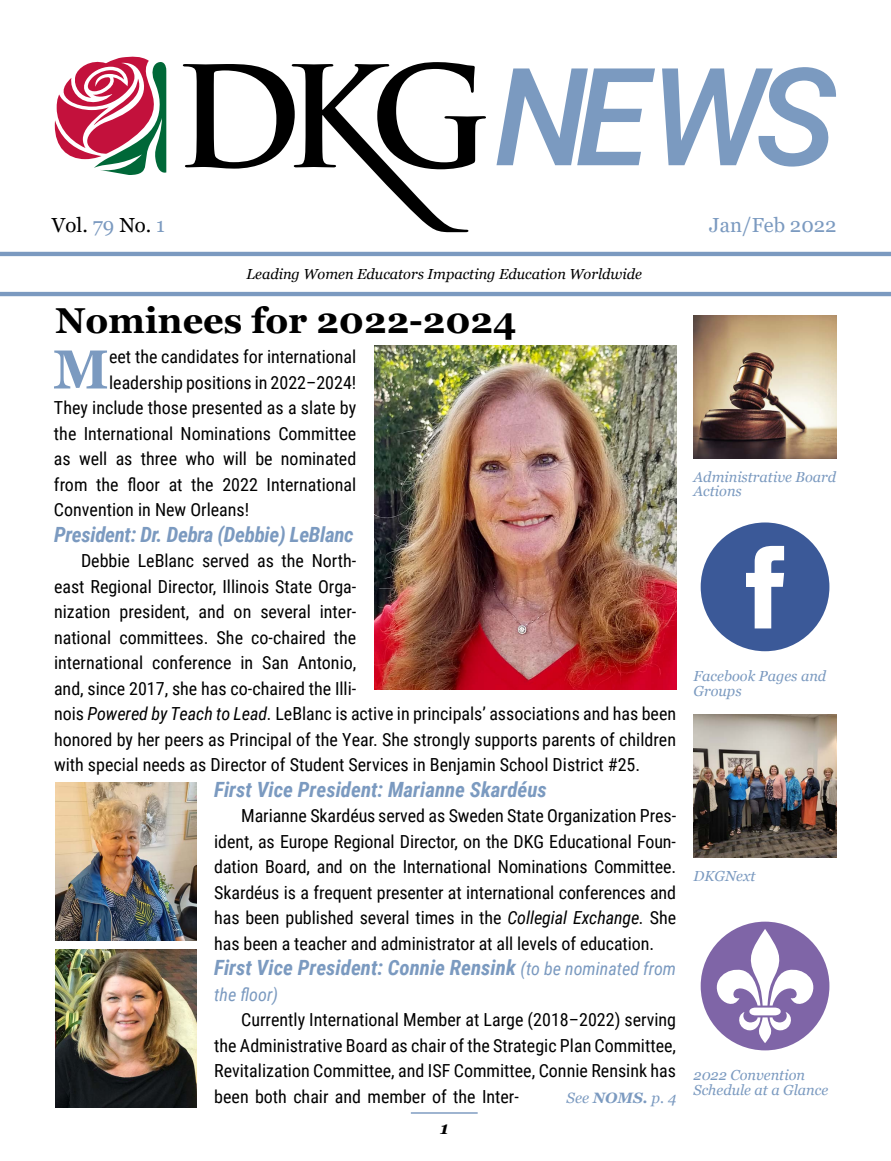
<style>
.page{position:relative;width:891px;height:1161px;background:#fff}
.page>*{position:absolute;margin:0;border:0;box-sizing:border-box;transform-origin:0 0}
.t1{font:italic 500 136.05px "Roboto";color:#7b9ac0}
.t2{font:700 54.75px "Georgia";color:#7b9ac0}
.t3{font:700 36px "Georgia";color:#000}
.t4{font:italic 700 21px "Roboto Condensed";color:#7b9ac0}
.t5{font:20.4px "Georgia";color:#7b9ac0}
.t6{font:20.4px "Georgia";color:#000}
.t7{font:18px/25.5px "Roboto Condensed";color:#000;text-align:justify}
.t8{font:italic 18px "Roboto Condensed";color:#7b9ac0}
.t9{font:italic 700 17.4px "Georgia";color:#000}
.t10{font:italic 15px "Georgia";color:#7b9ac0}
.t11{font:italic 14.55px/14.5px "Georgia";color:#7b9ac0}
.t12{font:italic 14.55px "Georgia";color:#000}
.s1{color:#7b9ac0}
.s2{font-style:italic}
.s3{font-weight:400;font-size:18px}
.s4{font-weight:700}
</style>
<div class="page">
<hr style="left:0;top:252px;width:891px;height:4px;background:#7b9ac0">
<hr style="left:0;top:292px;width:891px;height:4px;background:#7b9ac0">
<svg style="left:55px;top:57px;width:431px;height:175px"></svg>
<div style="left:480px;top:63px;width:39px;height:27px;background:#fff"></div>
<hr style="left:411px;top:1112px;width:67px;height:2px;background:#7b9ac0">
<svg style="left:701px;top:922px;width:128px;height:128px"></svg>
<img style="left:694px;top:316px;width:143px;height:143px">
<svg style="left:701px;top:522px;width:128px;height:129px"></svg>
<img style="left:694px;top:715px;width:143px;height:143px">
<img style="left:374px;top:346px;width:303px;height:344px">
<img style="left:55px;top:950px;width:141px;height:158px">
<img style="left:55px;top:782px;width:141px;height:158px">
<h1 class="t1" style="left:494px;top:22px;width:344px">NEWS</h1>
<p class="t6" style="left:52px;top:213px;width:115px">Vol. <span class="s1">79</span> No. <span class="s1">1</span></p>
<p class="t5" style="left:709px;top:213px;width:129px">Jan/Feb 2022</p>
<p class="t12" style="left:246px;top:265px;width:397px">Leading Women Educators Impacting Education Worldwide</p>
<h3 class="t3" style="left:55px;top:297px;width:463px">Nominees for 2022-2024</h3>
<h2 class="t2" style="left:53px;top:334px;width:58px">M</h2>
<p class="t7" style="left:109px;top:343px;width:249px">eet the candidates for international</p>
<p class="t7" style="left:109px;top:369px;width:249px">leadership positions in 2022–2024!</p>
<p class="t7" style="left:54px;top:394px;width:304px">They include those presented as a slate by</p>
<p class="t7" style="left:54px;top:420px;width:304px">the International Nominations Committee</p>
<p class="t7" style="left:54px;top:445px;width:304px">as well as three who will be nominated</p>
<p class="t7" style="left:54px;top:471px;width:304px">from the floor at the 2022 International</p>
<p class="t7" style="left:54px;top:496px;width:197px">Convention in New Orleans!</p>
<p class="t4" style="left:54px;top:519px;width:301px">President: Dr. Debra (Debbie) LeBlanc</p>
<p class="t7" style="left:54px;top:547px;width:624px;text-align:left;text-indent:27px">Debbie LeBlanc served as the North-<br>east Regional Director, Illinois State Orga-<br>nization president, and on several inter-<br>national committees. She co-chaired the<br>international conference in San Antonio,<br>and, since 2017, she has co-chaired the Illi-<br>nois <span class="s2">Powered by Teach to Lead.</span> LeBlanc is active in principals’ associations and has been honored by her peers as Principal of the Year. She strongly supports parents of children with special needs as Director of Student Services in Benjamin School District #25.</p>
<p class="t4" style="left:214px;top:774px;width:334px">First Vice President: Marianne Skardéus</p>
<p class="t7" style="left:214px;top:802px;width:463px;text-indent:27px">Marianne Skardéus served as Sweden State Organization Pres&shy;ident, as Europe Regional Director, on the DKG Educational Foun&shy;dation Board, and on the International Nominations Committee.<br>Skardéus is a frequent presenter at international conferences and has been published several times in the <span class="s2">Collegial Exchange.</span> She has been a teacher and administrator at all levels of education.</p>
<p class="t4" style="left:214px;top:953px;width:463px">First Vice President: Connie Rensink <span class="s3">(to be nominated from</span></p>
<p class="t8" style="left:214px;top:981px;width:65px">the floor)</p>
<p class="t7" style="left:214px;top:1006px;width:463px;text-indent:27px">Currently International Member at Large (2018–2022) serving the Administrative Board as chair of the Strategic Plan Committee, Revitalization Committee, and ISF Committee, Connie Rensink has been both chair and member of the Inter-</p>
<p class="t10" style="left:567px;top:1088px;width:111px">See <span class="s4">NOMS.</span> p. 4</p>
<p class="t9" style="left:440px;top:1117px;width:10px">1</p>
<p class="t11" style="left:694px;top:469px;width:144px">Administrative Board<br>Actions</p>
<p class="t11" style="left:694px;top:669px;width:134px">Facebook Pages and<br>Groups</p>
<p class="t11" style="left:694px;top:869px;width:63px">DKGNext</p>
<p class="t11" style="left:694px;top:1068px;width:136px">2022 Convention<br>Schedule at a Glance</p>
</div>
